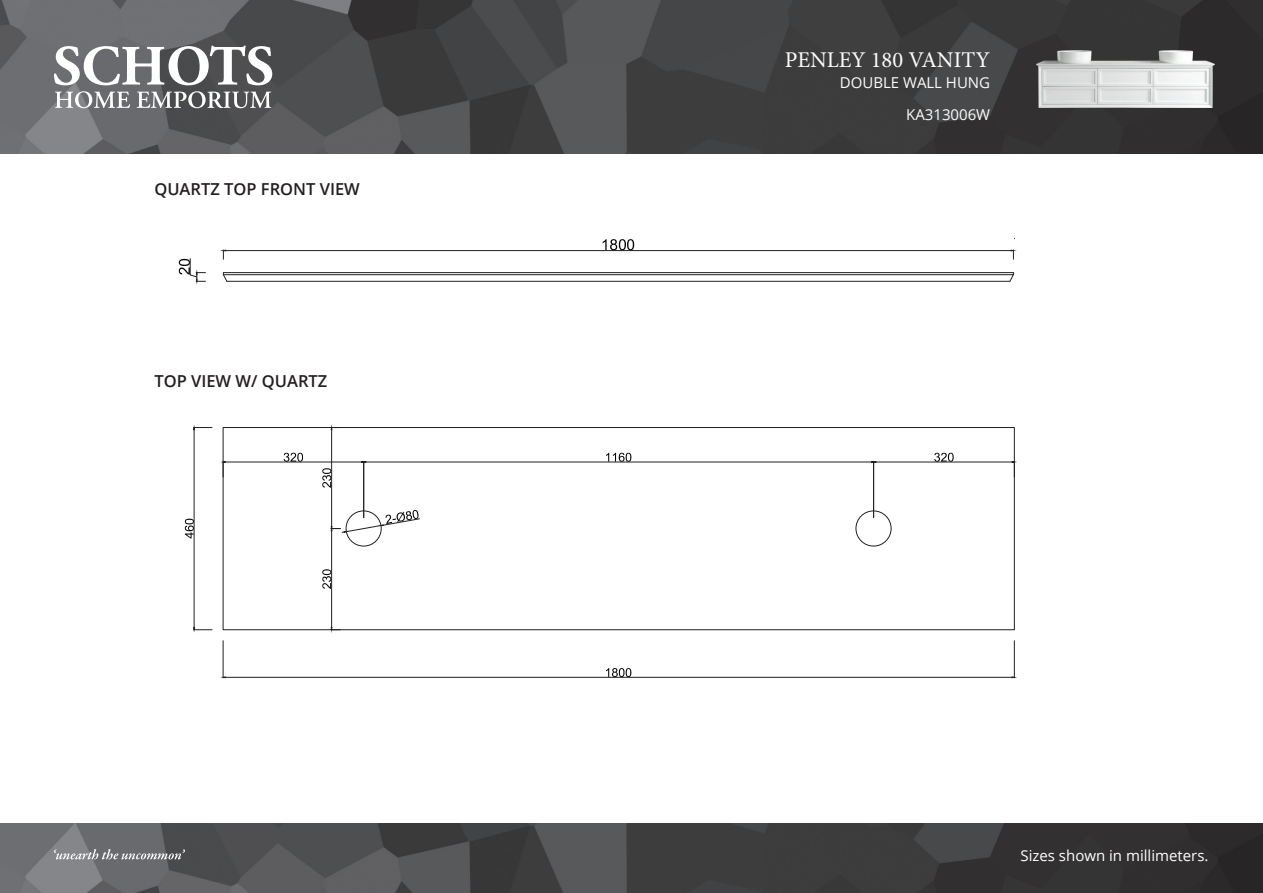
<style>
.page{position:relative;width:1263px;height:893px;background:#fff}
.page>*{position:absolute;margin:0;border:0;box-sizing:border-box;transform-origin:0 0}
.t1{font:22.5px "Minion Pro";color:#fcfcfc}
.captions{font:600 16.5px "Open Sans";color:#231f20}
.t2{font:15px "Open Sans";color:#fff}
.t3{font:15px "Open Sans";color:#fcfcfc}
</style>
<div class="page">
<img style="left:0;top:0;width:1263px;height:153px">
<img style="left:1036px;top:51px;width:179px;height:56px">
<svg style="left:54px;top:46px;width:218px;height:39px"></svg>
<svg style="left:55px;top:91px;width:216px;height:17px"></svg>
<img style="left:0;top:824px;width:1263px;height:69px">
<svg style="left:54px;top:849px;width:131px;height:10px"></svg>
<svg style="left:184px;top:424px;width:833px;height:255px"></svg>
<div style="left:223px;top:427px;width:792px;height:203px;border:1px solid #231f20"></div>
<hr style="left:194px;top:430px;width:1px;height:197px;background:#231f20">
<svg style="left:194px;top:427px;width:18px;height:3px"></svg>
<svg style="left:194px;top:627px;width:18px;height:3px"></svg>
<svg style="left:185px;top:519px;width:9px;height:19px"></svg>
<hr style="left:223px;top:641px;width:1px;height:37px;background:#231f20">
<hr style="left:1014px;top:641px;width:1px;height:37px;background:#231f20">
<hr style="left:225px;top:677px;width:787px;height:1px;background:#231f20">
<svg style="left:606px;top:668px;width:25px;height:9px"></svg>
<div style="left:346px;top:510px;width:36px;height:36px;border:1px solid #231f20;border-radius:50%"></div>
<hr style="left:225px;top:462px;width:137px;height:1px;background:#231f20">
<svg style="left:223px;top:461px;width:2px;height:16px"></svg>
<svg style="left:284px;top:453px;width:19px;height:9px"></svg>
<hr style="left:363px;top:461px;width:1px;height:57px;background:#231f20">
<hr style="left:366px;top:462px;width:505px;height:1px;background:#231f20">
<svg style="left:606px;top:453px;width:25px;height:9px"></svg>
<hr style="left:331px;top:430px;width:1px;height:96px;background:#231f20">
<svg style="left:331px;top:427px;width:9px;height:3px"></svg>
<svg style="left:322px;top:468px;width:9px;height:20px"></svg>
<hr style="left:331px;top:531px;width:1px;height:96px;background:#231f20">
<svg style="left:331px;top:510px;width:89px;height:23px"></svg>
<svg style="left:331px;top:627px;width:9px;height:3px"></svg>
<svg style="left:322px;top:569px;width:9px;height:20px"></svg>
<hr style="left:873px;top:461px;width:1px;height:57px;background:#231f20">
<hr style="left:876px;top:462px;width:136px;height:1px;background:#231f20">
<svg style="left:1012px;top:461px;width:3px;height:16px"></svg>
<svg style="left:934px;top:453px;width:20px;height:9px"></svg>
<div style="left:855px;top:510px;width:36px;height:36px;border:1px solid #231f20;border-radius:50%"></div>
<svg style="left:178px;top:239px;width:836px;height:46px"></svg>
<p class="captions" style="left:154px;top:178px;width:207px">QUARTZ TOP FRONT VIEW</p>
<p class="captions" style="left:154px;top:369px;width:175px">TOP VIEW W/ QUARTZ</p>
<h1 class="t1" style="left:785px;top:44px;width:207px">PENLEY 180 VANITY</h1>
<p class="t3" style="left:840px;top:73px;width:152px">DOUBLE WALL HUNG</p>
<p class="t3" style="left:906px;top:105px;width:86px">KA313006W</p>
<p class="t2" style="left:1020px;top:845px;width:190px">Sizes shown in millimeters.</p>
</div>
